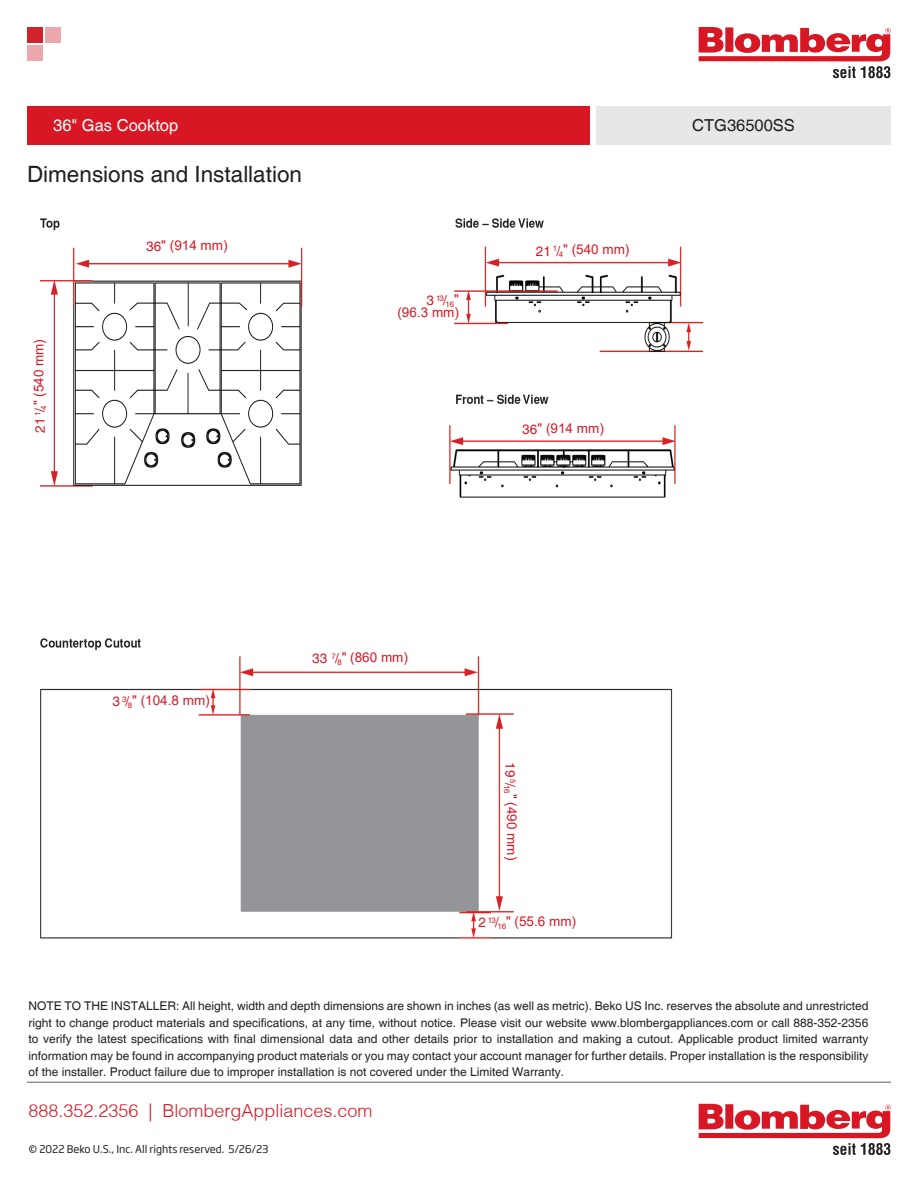
<style>
.page{position:relative;width:918px;height:1188px;background:#fff}
.page>*{position:absolute;margin:0;border:0;box-sizing:border-box;transform-origin:0 0}
.t1{font:22.5px "Helvetica";color:#231f20}
.t2{font:300 18px "Helvetica";color:#d71824}
.t3{font:16.5px "Helvetica";color:#fff}
.t4{font:16.5px "Helvetica";color:#231f20}
.chart_details{font:13.5px "Arial";color:#d71824}
.t5{font:12px/16.5px "Helvetica";color:#231f20;text-align:justify}
.t6{font:10.5px "Soho Gothic Pro";color:#231f20}
.chart_details-2{font:7.8px "Helvetica";color:#d71824}
.s1{font-family:"Helvetica"}
.s2{font-size:13.5px}
.s3{font-family:"Arial";font-size:13.5px}
</style>
<div class="page">
<svg style="left:699px;top:1104px;width:192px;height:51px"></svg>
<hr style="left:27px;top:1082px;width:864px;height:1px;background:#545f6c">
<svg style="left:699px;top:27px;width:192px;height:51px"></svg>
<div style="left:27px;top:27px;width:15px;height:15px;background:#d1232a"></div>
<div style="left:45px;top:27px;width:15px;height:15px;background:#eca7aa"></div>
<div style="left:27px;top:46px;width:15px;height:15px;background:#eca7aa"></div>
<img style="left:40px;top:218px;width:664px;height:721px">
<div style="left:27px;top:106px;width:563px;height:39px;background:#d71824"></div>
<div style="left:596px;top:106px;width:295px;height:39px;background:#e6e7e9"></div>
<p class="t3" style="left:53px;top:115px;width:127px">36" Gas Cooktop</p>
<p class="t4" style="left:692px;top:115px;width:104px">CTG36500SS</p>
<p class="t1" style="left:27px;top:161px;width:277px">Dimensions and Installation</p>
<p class="chart_details" style="left:29px;top:433px;width:95px;rotate:-90deg"><span class="s1">21</span> <sup>1</sup><span class="s1">/</span><sub>4</sub>" (540 mm)</p>
<p class="chart_details" style="left:146px;top:236px;width:83px"><span class="s1">36</span>" (914 mm)</p>
<p class="chart_details-2" style="left:427px;top:297px;width:34px"><span class="s2">3</span> 13<span class="s2">/</span>16<span class="s3">"</span></p>
<p class="chart_details" style="left:397px;top:303px;width:63px">(96.3 mm)</p>
<p class="chart_details" style="left:536px;top:240px;width:95px"><span class="s1">21</span> <sup>1</sup><span class="s1">/</span><sub>4</sub>" (540 mm)</p>
<p class="chart_details" style="left:522px;top:419px;width:83px"><span class="s1">36</span>" (914 mm)</p>
<p class="chart_details" style="left:113px;top:691px;width:99px"><span class="s1">3</span> <sup>3</sup><span class="s1">/</span><sub>8</sub>" (104.8 mm)</p>
<p class="chart_details" style="left:312px;top:648px;width:97px"><span class="s1">33</span> <sup>7</sup><span class="s1">/</span><sub>8</sub>" (860 mm)</p>
<p class="chart_details" style="left:521px;top:762px;width:100px;rotate:90deg"><span class="s1">19</span> <sup>5</sup><span class="s1">/</span><sub>16</sub>" (490 mm)</p>
<p class="chart_details" style="left:478px;top:912px;width:99px"><span class="s1">2</span> <sup>13</sup><span class="s1">/</span><sub>16</sub>" (55.6 mm)</p>
<p class="t5" style="left:28px;top:998px;width:841px">NOTE TO THE INSTALLER: All height, width and depth dimensions are shown in inches (as well as metric). Beko US Inc. reserves the absolute and unrestricted right to change product materials and specifications, at any time, without notice. Please visit our website www.blombergappliances.com or call 888-352-2356 to verify the latest specifications with final dimensional data and other details prior to installation and making a cutout. Applicable product limited warranty information may be found in accompanying product materials or you may contact your account manager for further details. Proper installation is the responsibility of the installer. Product failure due to improper installation is not covered under the Limited Warranty.</p>
<h2 class="t2" style="left:28px;top:1099px;width:346px">888.352.2356 | BlombergAppliances.com</h2>
<p class="t6" style="left:28px;top:1141px;width:242px">© 2022 Beko U.S., Inc. All rights reserved. 5/26/23</p>
</div>
